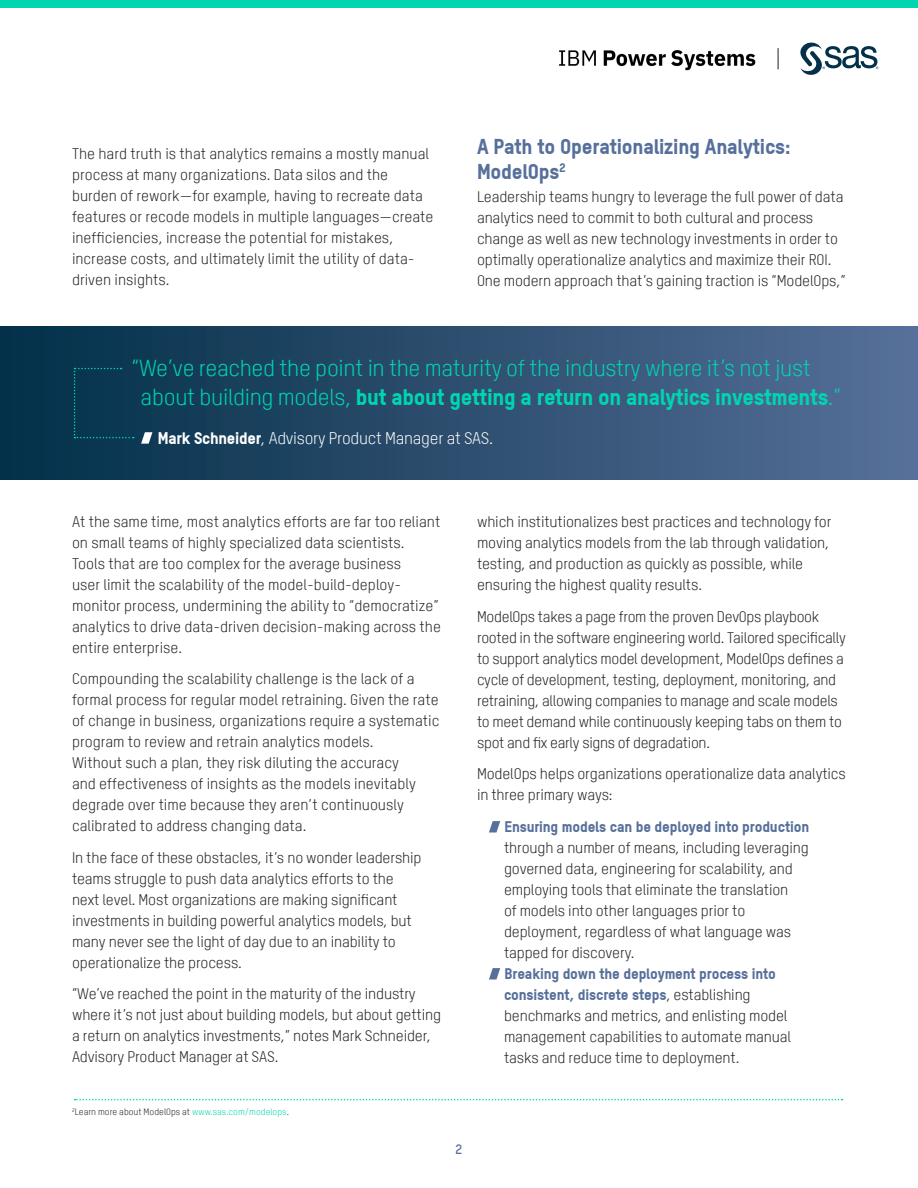
<style>
.page{position:relative;width:918px;height:1188px;background:#fff}
.page>*{position:absolute;margin:0;border:0;box-sizing:border-box;transform-origin:0 0}
.t1{font:22.5px/28.5px "TSTARPROW00";letter-spacing:-.015em;color:#00d5b1}
.SAS_Subhead{font:900 21px/25.5px "T Star Pro";letter-spacing:-.01em;color:#57709b}
.t2{font:16.5px "TSTARPROW00";letter-spacing:-.015em;color:#fff}
.t3{font:15px/21px "TSTARPROW00";letter-spacing:-.01em;color:#231f20}
.t4{font:700 13.5px "TSTARW00";color:#57709b}
.t5{font:9px "TSTARPROW00";color:#231f20}
.s1{font-family:"T Star Pro";font-weight:900}
.s2{font-family:"T Star Pro";font-weight:900;color:#57709b}
.s3{color:#00d5b1}
</style>
<div class="page">
<div style="left:0;top:327px;width:918px;height:153px;background:linear-gradient(to right,#022f47,#576f98)"></div>
<svg style="left:800px;top:42px;width:78px;height:33px"></svg>
<img style="left:559px;top:50px;width:197px;height:21px">
<svg style="left:778px;top:48px;width:1px;height:21px"></svg>
<div style="left:74px;top:368px;width:60px;height:70px;background:#0a3752"></div>
<svg style="left:489px;top:821px;width:11px;height:11px"></svg>
<svg style="left:141px;top:432px;width:11px;height:12px"></svg>
<svg style="left:489px;top:968px;width:11px;height:12px"></svg>
<svg style="left:75px;top:1099px;width:768px;height:1px"></svg>
<div style="left:0;top:0;width:918px;height:7px;background:#00d5b1"></div>
<p class="t3" style="left:72px;top:143px;width:363px">The hard truth is that analytics remains a mostly manual process at many organizations. Data silos and the burden of rework—for example, having to recreate data features or recode models in multiple languages—create inefficiencies, increase the potential for mistakes, increase costs, and ultimately limit the utility of data&shy;driven insights.</p>
<p class="SAS_Subhead" style="left:477px;top:133px;width:315px">A Path to Operationalizing Analytics:<br>ModelOps<sup>2</sup></p>
<p class="t3" style="left:477px;top:186px;width:370px">Leadership teams hungry to leverage the full power of data analytics need to commit to both cultural and process change as well as new technology investments in order to optimally operationalize analytics and maximize their ROI.<br>One modern approach that’s gaining traction is “ModelOps,”</p>
<p class="t1" style="left:141px;top:353px;width:702px;text-indent:-9px">“We’ve reached the point in the maturity of the industry where it’s not just about building models, <span class="s1">but about getting a return on analytics investments</span>.”</p>
<p class="t2" style="left:158px;top:427px;width:337px"><span class="s1">Mark Schneider</span>, Advisory Product Manager at SAS.</p>
<p class="t3" style="left:72px;top:510px;width:370px">At the same time, most analytics efforts are far too reliant on small teams of highly specialized data scientists.<br>Tools that are too complex for the average business<br>user limit the scalability of the model-build-deploy&shy;monitor process, undermining the ability to “democratize” analytics to drive data-driven decision-making across the entire enterprise.</p>
<p class="t3" style="left:72px;top:668px;width:369px">Compounding the scalability challenge is the lack of a formal process for regular model retraining. Given the rate of change in business, organizations require a systematic program to review and retrain analytics models.<br>Without such a plan, they risk diluting the accuracy<br>and effectiveness of insights as the models inevitably degrade over time because they aren’t continuously calibrated to address changing data.</p>
<p class="t3" style="left:72px;top:846px;width:351px">In the face of these obstacles, it’s no wonder leadership teams struggle to push data analytics efforts to the next level. Most organizations are making significant investments in building powerful analytics models, but many never see the light of day due to an inability to operationalize the process.</p>
<p class="t3" style="left:72px;top:983px;width:371px">“We’ve reached the point in the maturity of the industry where it’s not just about building models, but about getting a return on analytics investments,” notes Mark Schneider, Advisory Product Manager at SAS.</p>
<p class="t3" style="left:477px;top:511px;width:356px">which institutionalizes best practices and technology for moving analytics models from the lab through validation, testing, and production as quickly as possible, while ensuring the highest quality results.</p>
<p class="t3" style="left:477px;top:606px;width:371px">ModelOps takes a page from the proven DevOps playbook rooted in the software engineering world. Tailored specifically to support analytics model development, ModelOps defines a cycle of development, testing, deployment, monitoring, and retraining, allowing companies to manage and scale models to meet demand while continuously keeping tabs on them to spot and fix early signs of degradation.</p>
<p class="t3" style="left:477px;top:763px;width:370px">ModelOps helps organizations operationalize data analytics in three primary ways:</p>
<p class="t3" style="left:504px;top:816px;width:307px;text-indent:-12px"><span class="s2">• Ensuring models can be deployed into production </span>through a number of means, including leveraging governed data, engineering for scalability, and employing tools that eliminate the translation<br>of models into other languages prior to deployment, regardless of what language was tapped for discovery.</p>
<p class="t3" style="left:504px;top:963px;width:289px;text-indent:-12px"><span class="s2">• Breaking down the deployment process into consistent, discrete steps</span>, establishing benchmarks and metrics, and enlisting model management capabilities to automate manual tasks and reduce time to deployment.</p>
<p class="t5" style="left:72px;top:1106px;width:218px"><sup>2</sup>Learn more about ModelOps at <span class="s3">www.sas.com/modelops</span>.</p>
<p class="t4" style="left:456px;top:1141px;width:8px">2</p>
</div>
